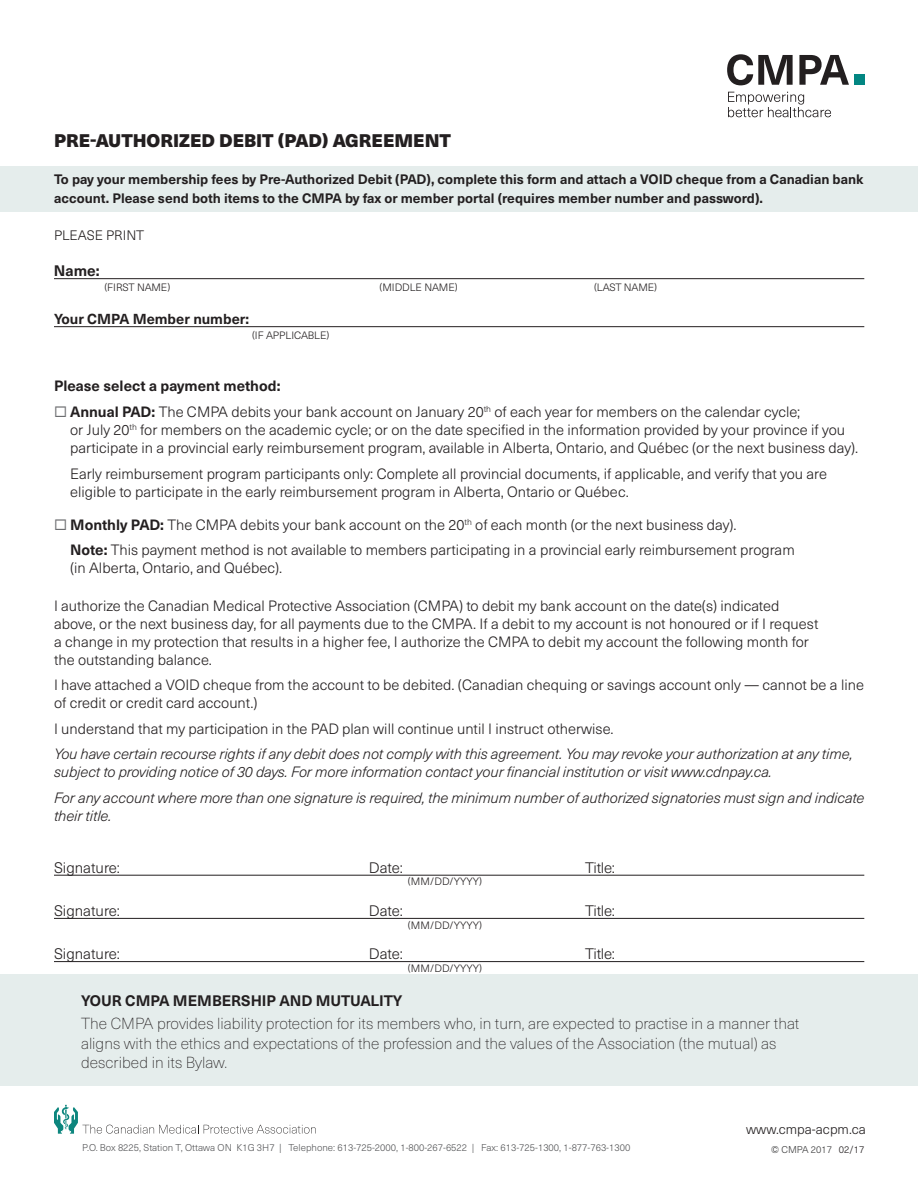
<style>
.page{position:relative;width:918px;height:1188px;background:#fff}
.page>*{position:absolute;margin:0;border:0;box-sizing:border-box;transform-origin:0 0}
.t1{font:900 18px "Neue Haas Unica Pro";color:#231f20}
.t2{font:100 15.75px/19.5px "Neue Haas Unica Pro";color:#231f20}
.t3{font:300 15px "Neue Haas Unica Pro";color:#231f20}
.t4{font:700 15px "Neue Haas Unica Pro";color:#231f20}
.t5{font:300 14.7px/18px "Neue Haas Unica Pro";color:#231f20}
.t6{font:italic 300 14.7px/18px "Neue Haas Unica Pro";letter-spacing:-.01em;color:#231f20}
.t7{font:700 14.7px "Neue Haas Unica Pro";color:#231f20}
.t8{font:700 14.25px "Neue Haas Unica Pro";color:#231f20}
.t9{font:700 13.5px/18.6px "Neue Haas Unica Pro";color:#231f20}
.t10{font:300 13.5px "Neue Haas Unica Pro";color:#231f20}
.t11{font:300 10.5px "Neue Haas Unica Pro";color:#231f20}
.t12{font:300 9.75px "Neue Haas Unica Pro";color:#57585a}
.t13{font:300 9.75px "Neue Haas Unica Pro";color:#3e3e3f}
.s1{color:#6c6d70}
.s2{font-weight:700}
.s3{color:#231f20}
</style>
<div class="page">
<div style="left:0;top:166px;width:918px;height:46px;background:#e5edec"></div>
<div style="left:0;top:974px;width:918px;height:112px;background:#e5edec"></div>
<svg style="left:727px;top:54px;width:66px;height:31px"></svg>
<svg style="left:799px;top:55px;width:50px;height:30px"></svg>
<div style="left:854px;top:75px;width:10px;height:10px;background:#028682"></div>
<svg style="left:728px;top:92px;width:103px;height:25px"></svg>
<hr style="left:54px;top:278px;width:810px;height:1px;background:#231f20">
<hr style="left:54px;top:326px;width:810px;height:1px;background:#231f20">
<hr style="left:54px;top:875px;width:810px;height:1px;background:#231f20">
<hr style="left:54px;top:918px;width:810px;height:1px;background:#231f20">
<hr style="left:54px;top:961px;width:810px;height:1px;background:#231f20">
<svg style="left:54px;top:1105px;width:262px;height:29px"></svg>
<p class="t1" style="left:54px;top:129px;width:244px">PRE-AUTHORIZED DEBIT (pad</p>
<p class="t1" style="left:322px;top:129px;width:131px">) aGREEMENT</p>
<p class="t9" style="left:54px;top:170px;width:604px">To pay your membership fees by Pre-Authorized Debit (PAD), complete this form and attach a VOID</p>
<p class="t9" style="left:54px;top:170px;width:811px;text-indent:622px">cheque from a Canadian bank account. Please send both items to the CMPA by fax or member portal (requires member number and password).</p>
<p class="t10" style="left:54px;top:227px;width:92px">Please print</p>
<p class="t4" style="left:54px;top:262px;width:47px">Name:</p>
<p class="t11" style="left:104px;top:281px;width:67px">(first name)</p>
<p class="t11" style="left:380px;top:281px;width:80px">(M iddle name)</p>
<p class="t11" style="left:594px;top:281px;width:65px">(last name)</p>
<p class="t8" style="left:54px;top:310px;width:197px">Your CMPA Member number:</p>
<p class="t11" style="left:252px;top:329px;width:79px">(if applicable)</p>
<p class="t7" style="left:54px;top:377px;width:228px">Please select a payment method:</p>
<p class="t5" style="left:70px;top:403px;width:789px;text-indent:-16px"><span class="s1">◻</span> <span class="s2">Annual PAD:</span> The CM PA debits your bank account on January 20<sup>th</sup> of each year for members on the calendar cycle;<br>or July 20<sup>th</sup> for members on the academic cycle; or on the date specified in the information provided by your province if you participate in a provincial early reimbursement program, available in Alberta, Ontario, and Québec (or the next business day).</p>
<p class="t5" style="left:70px;top:465px;width:758px;text-indent:-16px">Early reimbursement program participants only: Complete all provincial documents, if applicable, and verify that you are eligible to participate in the early reimbursement program in Alberta, Ontario or Québec.</p>
<p class="t5" style="left:70px;top:512px;width:726px;line-height:25.5px;text-indent:-16px"><span class="s1">◻</span> <span class="s2">Monthly PAD:</span> The CM PA debits your bank account on the 20<sup>th</sup> of each month (or the next business day).<br><span class="s2">Note:</span> This payment method is not available to members participating in a provincial early reimbursement program</p>
<p class="t5" style="left:70px;top:559px;width:214px">(in Alberta, Ontario, and Québec).</p>
<p class="t5" style="left:54px;top:597px;width:766px">I authorize the Canadian M edical Protective Association (CM PA) to debit my bank account on the date(s) indicated above, or the next business day, for all payments due to the CM PA. If a debit to my account is not honoured or if I request a change in my protection that results in a higher fee, I authorize the CM PA to debit my account the following month for the outstanding balance.</p>
<p class="t5" style="left:54px;top:676px;width:811px">I have attached a VOID cheque from the account to be debited. (Canadian chequing or savings account only — cannot be a line of credit or credit card account.)</p>
<p class="t5" style="left:54px;top:720px;width:561px">I understand that my participation in the PAD plan will continue until I instruct otherwise.</p>
<p class="t6" style="left:54px;top:745px;width:800px">You have certain recourse rights if any debit does not comply with this agreement. You may revoke your authorization at any time, subject to providing notice of 30 days. For more information contact your financial institution or visit www.cdnpay.ca.</p>
<p class="t6" style="left:54px;top:789px;width:812px">For any account where more than one signature is required, the minimum number of authorized signatories must sign and indicate their title.</p>
<p class="t3" style="left:54px;top:859px;width:197px">Signature: D</p>
<p class="t3" style="left:380px;top:859px;width:25px">ate:</p>
<p class="t3" style="left:568px;top:859px;width:48px">Title:</p>
<p class="t11" style="left:408px;top:875px;width:76px">(mm/dd/yyyy)</p>
<p class="t3" style="left:54px;top:902px;width:197px">Signature: D</p>
<p class="t3" style="left:380px;top:902px;width:25px">ate:</p>
<p class="t3" style="left:568px;top:902px;width:48px">Title:</p>
<p class="t11" style="left:408px;top:919px;width:76px">(mm/dd/yyyy)</p>
<p class="t3" style="left:54px;top:945px;width:197px">Signature: D</p>
<p class="t3" style="left:380px;top:945px;width:25px">ate:</p>
<p class="t3" style="left:568px;top:945px;width:48px">Title:</p>
<p class="t11" style="left:408px;top:962px;width:76px">(mm/dd/yyyy)</p>
<p class="t4" style="left:81px;top:992px;width:321px">Your CMPA m em bership and m utuality</p>
<p class="t2" style="left:81px;top:1014px;width:720px">The CMPA provides liability protection for its members who, in turn, are expected to practise in a manner that aligns with the ethics and expectations of the profession and the values of the Association (the mutual) as described in its Bylaw.</p>
<p class="t10" style="left:746px;top:1121px;width:121px">www.cmpa-acpm.ca</p>
<p class="t12" style="left:82px;top:1142px;width:550px">P.O. Box 8225, Station T, Ottawa ON K1G 3H7 | Telephone: 613-725-2000, 1-800-267-6522 | Fax: 613-725-1300, 1-877-763-1300</p>
<p class="t13" style="left:771px;top:1144px;width:95px">© CM PA 2017 <span class="s3">02/17</span></p>
</div>
